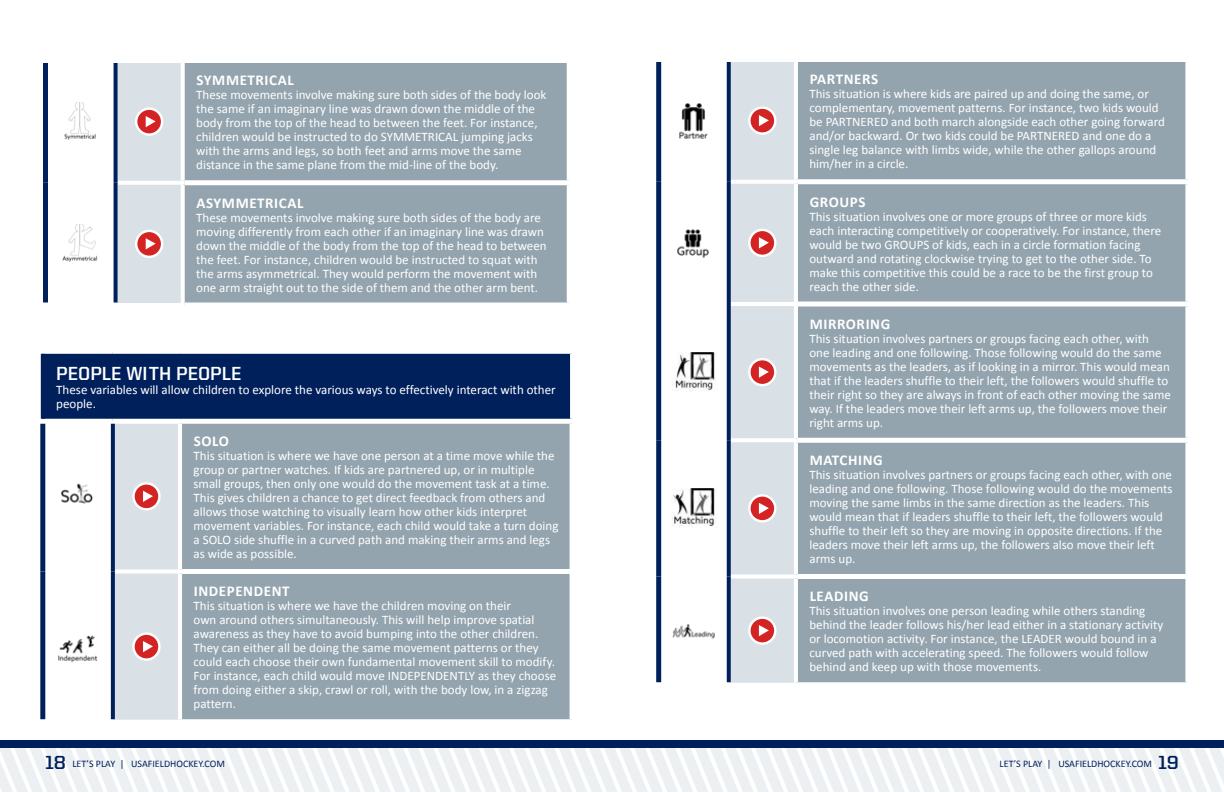
<style>
.page{position:relative;width:1224px;height:792px;background:#fff}
.page>*{position:absolute;margin:0;border:0;box-sizing:border-box;transform-origin:0 0}
.t1{font:700 19px "United Sans Reg";color:#fff}
.t2{font:700 15px "Calibri";letter-spacing:.04em;color:#fff}
.t3{font:13px/14px "Calibri";color:#fff}
.t4{font:10px "Calibri";color:#00205c}
.s1{font-family:"United Sans Reg";font-weight:700;font-size:19px}
</style>
<div class="page">
<svg style="left:0;top:740px;width:1224px;height:52px"></svg>
<div style="left:0;top:741px;width:1224px;height:7px;background:#00205c"></div>
<div style="left:185px;top:63px;width:382px;height:239px;background:#93a4ae"></div>
<div style="left:185px;top:180px;width:387px;height:5px;background:#fff"></div>
<svg style="left:183px;top:63px;width:2px;height:118px"></svg>
<svg style="left:184px;top:185px;width:1px;height:118px"></svg>
<div style="left:43px;top:63px;width:5px;height:120px;background:#00205c"></div>
<div style="left:43px;top:183px;width:5px;height:119px;background:#00205c"></div>
<svg style="left:46px;top:63px;width:135px;height:240px"></svg>
<svg style="left:661px;top:62px;width:66px;height:620px"></svg>
<div style="left:729px;top:62px;width:65px;height:621px;background:#dae1e6"></div>
<div style="left:798px;top:62px;width:387px;height:620px;background:#93a4ae"></div>
<div style="left:661px;top:179px;width:66px;height:5px;background:#fff"></div>
<div style="left:798px;top:179px;width:392px;height:5px;background:#fff"></div>
<hr style="left:661px;top:302px;width:66px;height:4px;background:#fff">
<hr style="left:798px;top:302px;width:392px;height:4px;background:#fff">
<div style="left:661px;top:438px;width:66px;height:5px;background:#fff"></div>
<div style="left:798px;top:438px;width:392px;height:5px;background:#fff"></div>
<div style="left:661px;top:574px;width:66px;height:5px;background:#fff"></div>
<div style="left:798px;top:574px;width:392px;height:5px;background:#fff"></div>
<hr style="left:731px;top:180px;width:67px;height:4px;background:#fff">
<hr style="left:731px;top:302px;width:67px;height:4px;background:#fff">
<hr style="left:731px;top:438px;width:67px;height:4px;background:#fff">
<svg style="left:731px;top:574px;width:67px;height:4px"></svg>
<div style="left:656px;top:62px;width:5px;height:120px;background:#00205c"></div>
<svg style="left:727px;top:62px;width:4px;height:120px"></svg>
<div style="left:656px;top:182px;width:5px;height:122px;background:#00205c"></div>
<div style="left:656px;top:304px;width:5px;height:136px;background:#00205c"></div>
<div style="left:656px;top:440px;width:5px;height:136px;background:#00205c"></div>
<div style="left:656px;top:576px;width:5px;height:106px;background:#00205c"></div>
<svg style="left:727px;top:182px;width:4px;height:122px"></svg>
<svg style="left:727px;top:304px;width:4px;height:136px"></svg>
<svg style="left:727px;top:440px;width:4px;height:136px"></svg>
<svg style="left:727px;top:576px;width:4px;height:106px"></svg>
<img style="left:671px;top:101px;width:45px;height:39px">
<svg style="left:749px;top:108px;width:26px;height:26px"></svg>
<div style="left:748px;top:106px;width:29px;height:29px;border:2px solid #fff;border-radius:50%"></div>
<svg style="left:759px;top:115px;width:10px;height:11px"></svg>
<img style="left:671px;top:223px;width:45px;height:39px">
<svg style="left:749px;top:230px;width:26px;height:26px"></svg>
<div style="left:748px;top:229px;width:29px;height:28px;border:2px solid #fff;border-radius:50%"></div>
<svg style="left:759px;top:237px;width:10px;height:11px"></svg>
<img style="left:671px;top:353px;width:45px;height:39px">
<svg style="left:749px;top:359px;width:26px;height:26px"></svg>
<div style="left:748px;top:358px;width:29px;height:28px;border:2px solid #fff;border-radius:50%"></div>
<svg style="left:759px;top:367px;width:10px;height:11px"></svg>
<img style="left:671px;top:489px;width:45px;height:39px">
<svg style="left:749px;top:495px;width:26px;height:26px"></svg>
<div style="left:748px;top:494px;width:29px;height:29px;border:2px solid #fff;border-radius:50%"></div>
<svg style="left:759px;top:503px;width:10px;height:11px"></svg>
<img style="left:671px;top:611px;width:45px;height:39px">
<svg style="left:749px;top:618px;width:26px;height:26px"></svg>
<div style="left:748px;top:616px;width:29px;height:29px;border:2px solid #fff;border-radius:50%"></div>
<svg style="left:759px;top:625px;width:10px;height:11px"></svg>
<div style="left:43px;top:352px;width:529px;height:69px;background:#00205c"></div>
<div style="left:182px;top:424px;width:388px;height:295px;background:#93a4ae"></div>
<div style="left:182px;top:569px;width:393px;height:5px;background:#fff"></div>
<svg style="left:41px;top:352px;width:72px;height:2px"></svg>
<svg style="left:113px;top:352px;width:67px;height:2px"></svg>
<svg style="left:180px;top:352px;width:392px;height:2px"></svg>
<svg style="left:570px;top:354px;width:2px;height:65px"></svg>
<div style="left:40px;top:419px;width:73px;height:5px;background:#fff"></div>
<div style="left:113px;top:419px;width:67px;height:5px;background:#fff"></div>
<div style="left:180px;top:419px;width:395px;height:5px;background:#fff"></div>
<hr style="left:41px;top:354px;width:4px;height:65px;background:#00205c">
<div style="left:40px;top:424px;width:5px;height:147px;background:#00205c"></div>
<div style="left:40px;top:571px;width:5px;height:148px;background:#00205c"></div>
<svg style="left:43px;top:423px;width:135px;height:297px"></svg>
<p class="t2" style="left:197px;top:70px;width:99px">SYMMETRICAL</p>
<p class="t3" style="left:196px;top:87px;width:352px">These movements involve making sure both sides of the body look the same if an imaginary line was drawn down the middle of the body from the top of the head to between the feet. For instance, children would be instructed to do SYMMETRICAL jumping jacks with the arms and legs, so both feet and arms move the same distance in the same plane from the mid-line of the body.</p>
<p class="t2" style="left:197px;top:192px;width:108px">ASYMMETRICAL</p>
<p class="t3" style="left:196px;top:210px;width:352px">These movements involve making sure both sides of the body are moving differently from each other if an imaginary line was drawn down the middle of the body from the top of the head to between the feet. For instance, children would be instructed to squat with the arms asymmetrical. They would perform the movement with one arm straight out to the side of them and the other arm bent.</p>
<h1 class="t1" style="left:56px;top:363px;width:187px">PEOPLE WITH PEOPLE</h1>
<p class="t3" style="left:56px;top:382px;width:501px">These variables will allow children to explore the various ways to effectively interact with other people.</p>
<p class="t2" style="left:194px;top:430px;width:37px">SOLO</p>
<p class="t3" style="left:194px;top:448px;width:366px">This situation is where we have one person at a time move while the group or partner watches. If kids are partnered up, or in multiple small groups, then only one would do the movement task at a time.<br>This gives children a chance to get direct feedback from others and allows those watching to visually learn how other kids interpret movement variables. For instance, each child would take a turn doing a SOLO side shuffle in a curved path and making their arms and legs as wide as possible.</p>
<p class="t2" style="left:194px;top:581px;width:97px">INDEPENDENT</p>
<p class="t3" style="left:194px;top:598px;width:364px">This situation is where we have the children moving on their<br>own around others simultaneously. This will help improve spatial awareness as they have to avoid bumping into the other children.<br>They can either all be doing the same movement patterns or they could each choose their own fundamental movement skill to modify.<br>For instance, each child would move INDEPENDENTLY as they choose from doing either a skip, crawl or roll, with the body low, in a zigzag pattern.</p>
<p class="t2" style="left:810px;top:69px;width:70px">PARTNERS</p>
<p class="t3" style="left:809px;top:86px;width:357px">This situation is where kids are paired up and doing the same, or complementary, movement patterns. For instance, two kids would be PARTNERED and both march alongside each other going forward and/or backward. Or two kids could be PARTNERED and one do a single leg balance with limbs wide, while the other gallops around him/her in a circle.</p>
<p class="t2" style="left:810px;top:191px;width:57px">GROUPS</p>
<p class="t3" style="left:809px;top:209px;width:353px">This situation involves one or more groups of three or more kids each interacting competitively or cooperatively. For instance, there would be two GROUPS of kids, each in a circle formation facing outward and rotating clockwise trying to get to the other side. To make this competitive this could be a race to be the first group to reach the other side.</p>
<p class="t2" style="left:810px;top:313px;width:82px">MIRRORING</p>
<p class="t3" style="left:809px;top:331px;width:363px">This situation involves partners or groups facing each other, with one leading and one following. Those following would do the same movements as the leaders, as if looking in a mirror. This would mean that if the leaders shuffle to their left, the followers would shuffle to their right so they are always in front of each other moving the same way. If the leaders move their left arms up, the followers move their right arms up.</p>
<p class="t2" style="left:810px;top:449px;width:75px">MATCHING</p>
<p class="t3" style="left:809px;top:467px;width:365px">This situation involves partners or groups facing each other, with one leading and one following. Those following would do the movements moving the same limbs in the same direction as the leaders. This would mean that if leaders shuffle to their left, the followers would shuffle to their left so they are moving in opposite directions. If the leaders move their left arms up, the followers also move their left arms up.</p>
<p class="t2" style="left:810px;top:586px;width:60px">LEADING</p>
<p class="t3" style="left:809px;top:603px;width:355px">This situation involves one person leading while others standing behind the leader follows his/her lead either in a stationary activity or locomotion activity. For instance, the LEADER would bound in a curved path with accelerating speed. The followers would follow behind and keep up with those movements.</p>
<p class="t4" style="left:45px;top:758px;width:181px"><span class="s1">18</span> LET’S PLAY | USAFIELDHOCKEY.COM</p>
<p class="t4" style="left:1000px;top:758px;width:181px">LET’S PLAY | USAFIELDHOCKEY.COM <span class="s1">19</span></p>
</div>
